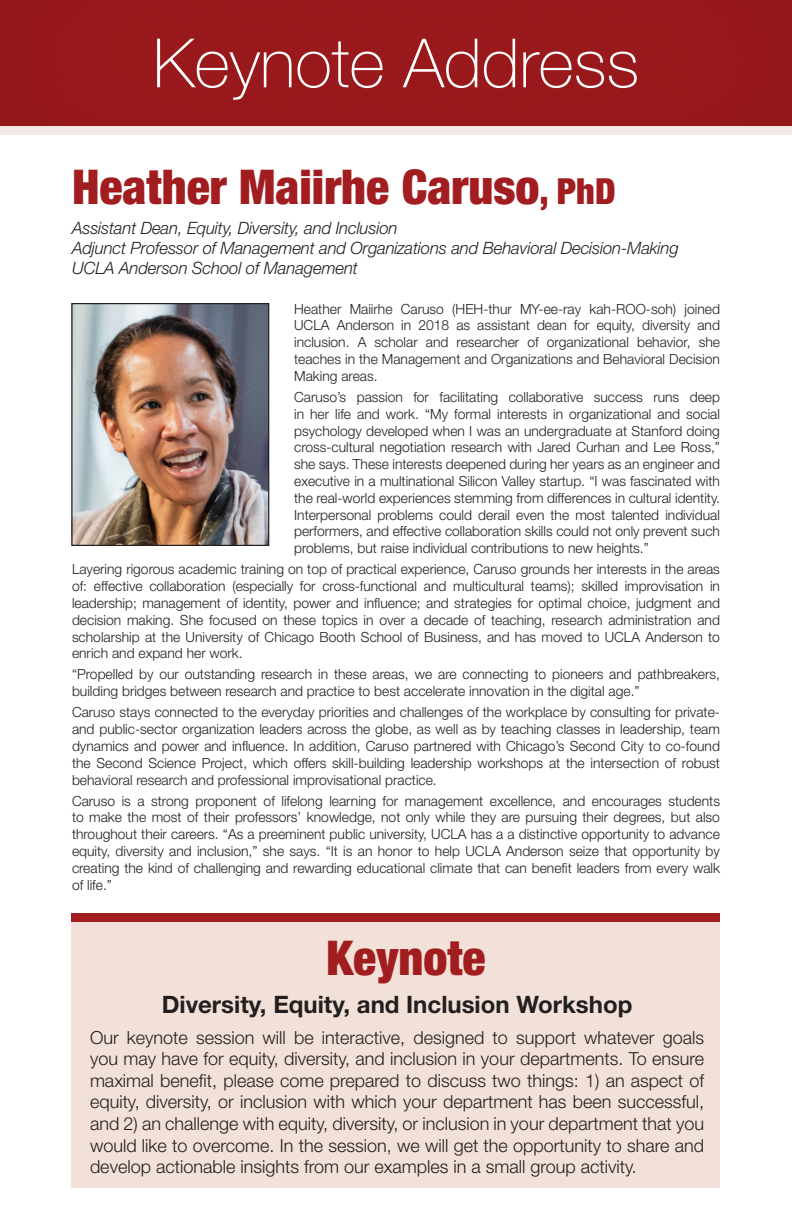
<style>
.page{position:relative;width:792px;height:1224px;background:#fff}
.page>*{position:absolute;margin:0;border:0;box-sizing:border-box;transform-origin:0 0}
.t1{font:100 68px "Helvetica Neue LT Std";color:#fff}
.t2{font:900 condensed 48px "Helvetica Neue LT Std";color:#a21d20}
.t3{font:700 24px "Helvetica Neue LT Std";color:#231f20}
.t4{font:300 18px/21.6px "Helvetica Neue LT Std";color:#231f20;text-align:justify}
.t5{font:italic 300 17px/20.4px "Helvetica Neue LT Std";letter-spacing:-.01em;color:#231f20}
.t6{font:300 14px/16.8px "Helvetica Neue LT Std";color:#231f20;text-align:justify}
.s1{font-size:36px}
</style>
<div class="page">
<div style="left:0;top:0;width:792px;height:138px;background:#98181b"></div>
<div style="left:0;top:126px;width:792px;height:22px;background:linear-gradient(to bottom,#f2e2e2,#fff)"></div>
<div style="left:71px;top:922px;width:649px;height:266px;background:#f2e1d8"></div>
<div style="left:71px;top:913px;width:649px;height:9px;background:#a21d20"></div>
<img style="left:73px;top:305px;width:194px;height:239px">
<div style="left:71px;top:303px;width:198px;height:243px;border:1px solid #231f20"></div>
<p class="t1" style="left:153px;top:24px;width:488px">Keynote Address</p>
<p class="t2" style="left:72px;top:158px;width:545px">Heather Maiirhe Caruso<span class="s1">, PhD</span></p>
<p class="t5" style="left:72px;top:217px;width:608px">Assistant Dean, Equity, Diversity, and Inclusion<br>Adjunct Professor of Management and Organizations and Behavioral Decision-Making<br>UCLA Anderson School of Management</p>
<p class="t6" style="left:294px;top:300px;width:427px">Heather Maiirhe Caruso (HEH-thur MY-ee-ray kah-ROO-soh) joined UCLA Anderson in 2018 as assistant dean for equity, diversity and inclusion. A scholar and researcher of organizational behavior, she teaches in the Management and Organizations and Behavioral Decision Making areas.</p>
<p class="t6" style="left:294px;top:388px;width:427px">Caruso’s passion for facilitating collaborative success runs deep in her life and work. “My formal interests in organizational and social psychology developed when I was an undergraduate at Stanford doing cross-cultural negotiation research with Jared Curhan and Lee Ross,” she says. These interests deepened during her years as an engineer and executive in a multinational Silicon Valley startup. “I was fascinated with the real-world experiences stemming from differences in cultural identity.<br>Interpersonal problems could derail even the most talented individual performers, and effective collaboration skills could not only prevent such problems, but raise individual contributions to new heights.”</p>
<p class="t6" style="left:72px;top:561px;width:650px">Layering rigorous academic training on top of practical experience, Caruso grounds her interests in the areas of: effective collaboration (especially for cross-functional and multicultural teams); skilled improvisation in leadership; management of identity, power and influence; and strategies for optimal choice, judgment and decision making. She focused on these topics in over a decade of teaching, research administration and scholarship at the University of Chicago Booth School of Business, and has moved to UCLA Anderson to enrich and expand her work.</p>
<p class="t6" style="left:72px;top:666px;width:650px">“Propelled by our outstanding research in these areas, we are connecting to pioneers and pathbreakers, building bridges between research and practice to best accelerate innovation in the digital age.”</p>
<p class="t6" style="left:72px;top:704px;width:650px">Caruso stays connected to the everyday priorities and challenges of the workplace by consulting for private&shy;and public-sector organization leaders across the globe, as well as by teaching classes in leadership, team dynamics and power and influence. In addition, Caruso partnered with Chicago’s Second City to co-found the Second Science Project, which offers skill-building leadership workshops at the intersection of robust behavioral research and professional improvisational practice.</p>
<p class="t6" style="left:72px;top:792px;width:650px">Caruso is a strong proponent of lifelong learning for management excellence, and encourages students to make the most of their professors’ knowledge, not only while they are pursuing their degrees, but also throughout their careers. “As a preeminent public university, UCLA has a a distinctive opportunity to advance equity, diversity and inclusion,” she says. “It is an honor to help UCLA Anderson seize that opportunity by creating the kind of challenging and rewarding educational climate that can benefit leaders from every walk of life.”</p>
<p class="t2" style="left:326px;top:928px;width:161px">Keynote</p>
<p class="t3" style="left:162px;top:990px;width:472px">Diversity, Equity, and Inclusion Workshop</p>
<p class="t4" style="left:90px;top:1026px;width:616px">Our keynote session will be interactive, designed to support whatever goals you may have for equity, diversity, and inclusion in your departments. To ensure maximal benefit, please come prepared to discuss two things: 1) an aspect of equity, diversity, or inclusion with which your department has been successful, and 2) an challenge with equity, diversity, or inclusion in your department that you would like to overcome. In the session, we will get the opportunity to share and develop actionable insights from our examples in a small group activity.</p>
</div>
